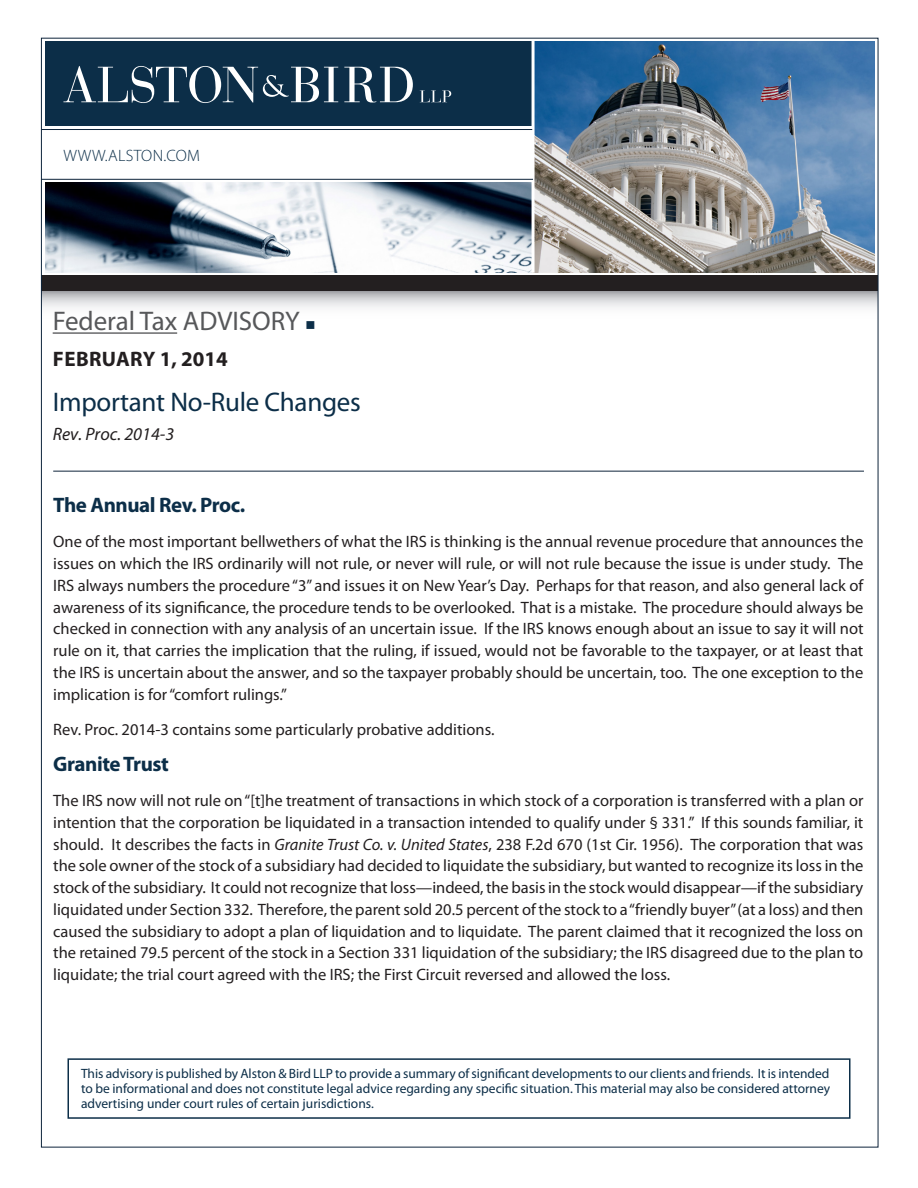
<style>
.page{position:relative;width:918px;height:1188px;background:#fff}
.page>*{position:absolute;margin:0;border:0;box-sizing:border-box;transform-origin:0 0}
.Advisory_Title{font:27px "Myriad Pro";letter-spacing:-.01em;color:#0c2e48}
.Practice_Area{font:27px "Myriad Pro";color:#57585a}
.Body_Text{font:700 21px "Myriad Pro";letter-spacing:-.02em;color:#0c2e48}
.Date{font:700 21px "Myriad Pro";letter-spacing:.01em;color:#231f20}
.Body_Text-2{font:italic 18px "Myriad Pro";color:#231f20}
.Body_Text-3{font:16.5px/21.8px "Myriad Pro";color:#231f20;text-align:justify}
.Paragraph_Style_1{font:300 16.5px "Myriad Pro";letter-spacing:.02em;color:#0c2e48}
.Body_Text-4{font:13.5px/15px "Myriad Pro";color:#0c2e48;text-align:justify}
.s1{color:#0c2e48}
.s2{font-style:italic}
</style>
<div class="page">
<img style="left:45px;top:183px;width:487px;height:90px">
<img style="left:535px;top:41px;width:340px;height:232px">
<svg style="left:43px;top:291px;width:833px;height:42px"></svg>
<div style="left:45px;top:41px;width:488px;height:85px;background:#0c2e48"></div>
<hr style="left:532px;top:40px;width:3px;height:233px;background:#fff">
<svg style="left:344px;top:67px;width:69px;height:36px"></svg>
<svg style="left:420px;top:90px;width:31px;height:12px"></svg>
<svg style="left:63px;top:66px;width:275px;height:37px"></svg>
<hr style="left:41px;top:129px;width:491px;height:1px;background:#0e243b">
<hr style="left:41px;top:179px;width:492px;height:1px;background:#0e243b">
<div style="left:41px;top:275px;width:837px;height:16px;background:#231f20"></div>
<div style="left:68px;top:1058px;width:782px;height:61px;border:2px solid #0c2e48"></div>
<hr style="left:53px;top:471px;width:811px;height:1px;background:#0e243b">
<hr style="left:53px;top:332px;width:124px;height:2px;background:#57585a">
<p class="Paragraph_Style_1" style="left:64px;top:146px;width:138px">WWW.ALSTON.COM</p>
<p class="Practice_Area" style="left:53px;top:305px;width:264px">Federal Tax ADVISORY <span class="s1">■</span></p>
<p class="Date" style="left:53px;top:346px;width:176px">FEBRUARY 1, 2014</p>
<p class="Advisory_Title" style="left:53px;top:386px;width:310px">Important No-Rule Changes</p>
<p class="Body_Text-2" style="left:53px;top:423px;width:123px">Rev. Proc. 2014-3</p>
<p class="Body_Text" style="left:53px;top:491px;width:194px">The Annual Rev. Proc.</p>
<p class="Body_Text-3" style="left:53px;top:531px;width:812px">One of the most important bellwethers of what the IRS is thinking is the annual revenue procedure that announces the issues on which the IRS ordinarily will not rule, or never will rule, or will not rule because the issue is under study. The IRS always numbers the procedure “3” and issues it on New Year’s Day. Perhaps for that reason, and also general lack of awareness of its significance, the procedure tends to be overlooked. That is a mistake. The procedure should always be checked in connection with any analysis of an uncertain issue. If the IRS knows enough about an issue to say it will not rule on it, that carries the implication that the ruling, if issued, would not be favorable to the taxpayer, or at least that the IRS is uncertain about the answer, and so the taxpayer probably should be uncertain, too. The one exception to the implication is for “comfort rulings.”</p>
<p class="Body_Text-3" style="left:53px;top:718px;width:443px">Rev. Proc. 2014-3 contains some particularly probative additions.</p>
<p class="Body_Text" style="left:53px;top:750px;width:117px">Granite Trust</p>
<p class="Body_Text-3" style="left:53px;top:790px;width:812px">The IRS now will not rule on “[t]he treatment of transactions in which stock of a corporation is transferred with a plan or intention that the corporation be liquidated in a transaction intended to qualify under § 331.” If this sounds familiar, it should. It describes the facts in <span class="s2">Granite Trust Co. v. United States</span>, 238 F.2d 670 (1st Cir. 1956). The corporation that was the sole owner of the stock of a subsidiary had decided to liquidate the subsidiary, but wanted to recognize its loss in the stock of the subsidiary. It could not recognize that loss—indeed, the basis in the stock would disappear—if the subsidiary liquidated under Section 332. Therefore, the parent sold 20.5 percent of the stock to a “friendly buyer” (at a loss) and then caused the subsidiary to adopt a plan of liquidation and to liquidate. The parent claimed that it recognized the loss on the retained 79.5 percent of the stock in a Section 331 liquidation of the subsidiary; the IRS disagreed due to the plan to liquidate; the trial court agreed with the IRS; the First Circuit reversed and allowed the loss.</p>
<p class="Body_Text-4" style="left:81px;top:1066px;width:751px">This advisory is published by Alston &amp; Bird LLP to provide a summary of significant developments to our clients and friends. It is intended to be informational and does not constitute legal advice regarding any specific situation. This material may also be considered attorney advertising under court rules of certain jurisdictions.</p>
</div>
